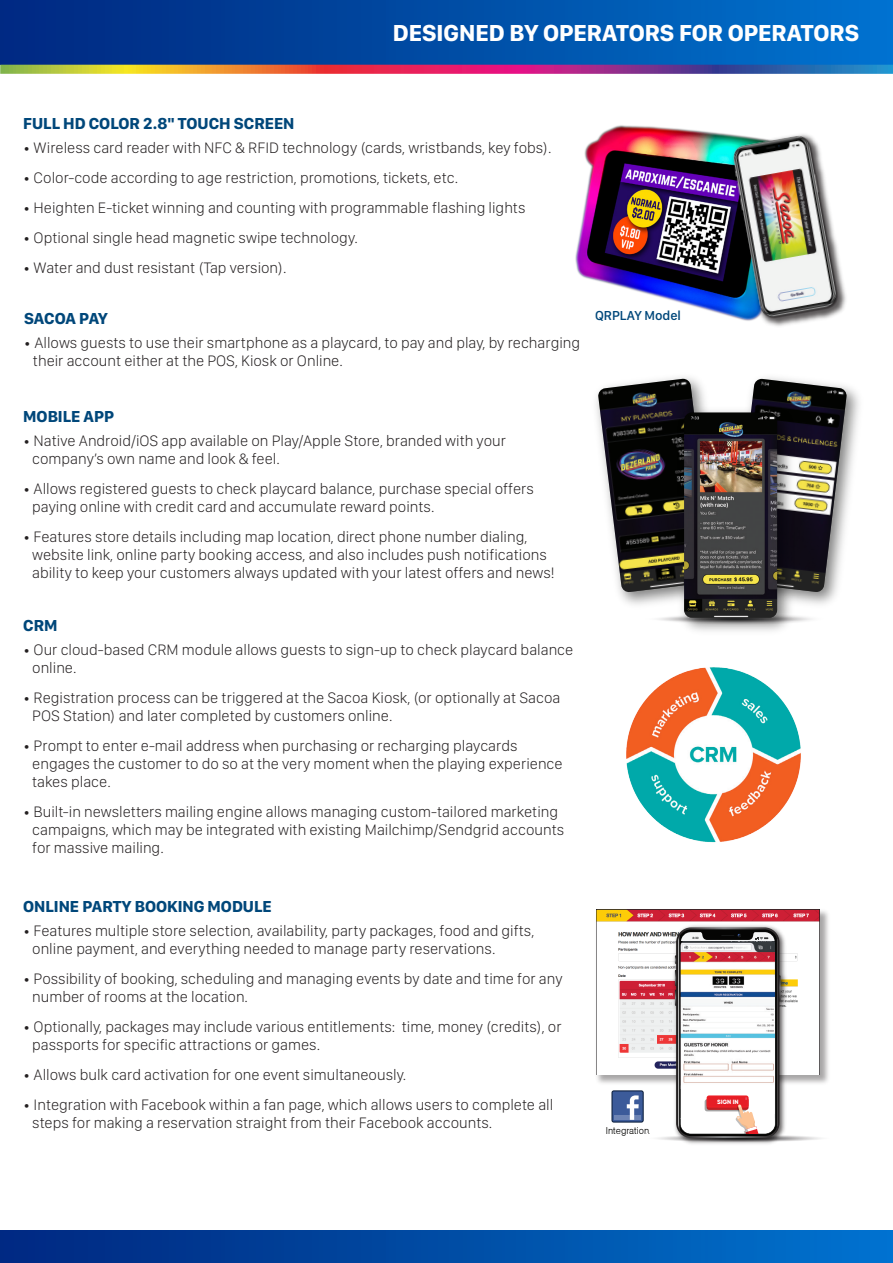
<style>
.page{position:relative;width:893px;height:1263px;background:#fff}
.page>*{position:absolute;margin:0;border:0;box-sizing:border-box;transform-origin:0 0}
.t1{font:700 24px "SF Compact Display";color:#fff}
.t2{font:700 16.5px "SF Compact Display";color:#00477a}
.t3{font:100 15.75px/18px "SF Compact Display";color:#231f20}
.t4{font:500 13.5px "SF Compact Display";color:#00477a}
.t5{font:9.6px "AG Buch BQ Light";color:#050504}
.t6{font:800 6.15px "Gilroy";color:#fff}
.t7{font:700 3.15px "Aileron";color:#323333}
</style>
<div class="page">
<div style="left:0;top:0;width:893px;height:65px;background:linear-gradient(to right,#00277e,#0073ce)"></div>
<div style="left:0;top:1230px;width:893px;height:33px;background:linear-gradient(to right,#00277e,#0073ce)"></div>
<svg style="left:0;top:65px;width:893px;height:9px"></svg>
<img style="left:626px;top:667px;width:175px;height:176px">
<img style="left:819px;top:909px;width:10px;height:175px">
<svg style="left:647px;top:1134px;width:184px;height:8px"></svg>
<img style="left:670px;top:1138px;width:120px;height:6px">
<svg style="left:596px;top:909px;width:223px;height:229px"></svg>
<img style="left:596px;top:377px;width:97px;height:228px">
<img style="left:598px;top:379px;width:107px;height:213px">
<img style="left:760px;top:377px;width:99px;height:227px">
<img style="left:750px;top:379px;width:97px;height:213px">
<svg style="left:653px;top:612px;width:171px;height:13px"></svg>
<img style="left:673px;top:401px;width:126px;height:230px">
<img style="left:684px;top:412px;width:93px;height:206px">
<img style="left:575px;top:125px;width:151px;height:191px">
<img style="left:726px;top:133px;width:120px;height:193px">
<h1 class="t1" style="left:393px;top:19px;width:468px">DESIGNED BY OPERATORS FOR OPERATORS</h1>
<p class="t2" style="left:23px;top:113px;width:273px">FULL HD COLOR 2.8" TOUCH SCREEN</p>
<p class="t3" style="left:23px;top:138px;width:530px">• Wireless card reader with NFC &amp; RFID technology (cards, wristbands, key fobs).</p>
<p class="t3" style="left:23px;top:168px;width:436px">• Color-code according to age restriction, promotions, tickets, etc.</p>
<p class="t3" style="left:23px;top:198px;width:504px">• Heighten E-ticket winning and counting with programmable flashing lights</p>
<p class="t3" style="left:23px;top:228px;width:336px">• Optional single head magnetic swipe technology.</p>
<p class="t3" style="left:23px;top:258px;width:265px">• Water and dust resistant (Tap version).</p>
<p class="t2" style="left:24px;top:309px;width:85px">SACOA PAY</p>
<p class="t3" style="left:33px;top:334px;width:549px;text-indent:-9px">• Allows guests to use their smartphone as a playcard, to pay and play, by recharging their account either at the POS, Kiosk or Online.</p>
<p class="t4" style="left:595px;top:304px;width:87px">QRPLAY Model</p>
<p class="t2" style="left:23px;top:407px;width:92px">MOBILE APP</p>
<p class="t3" style="left:32px;top:431px;width:475px;text-indent:-9px">• Native Android/iOS app available on Play/Apple Store, branded with your company’s own name and look &amp; feel.</p>
<p class="t3" style="left:32px;top:479px;width:503px;text-indent:-9px">• Allows registered guests to check playcard balance, purchase special offers paying online with credit card and accumulate reward points.</p>
<p class="t3" style="left:32px;top:527px;width:524px;text-indent:-9px">• Features store details including map location, direct phone number dialing, website link, online party booking access, and also includes push notifications ability to keep your customers always updated with your latest offers and news!</p>
<p class="t2" style="left:23px;top:616px;width:36px">CRM</p>
<p class="t3" style="left:32px;top:641px;width:543px;text-indent:-9px">• Our cloud-based CRM module allows guests to sign-up to check playcard balance online.</p>
<p class="t3" style="left:32px;top:689px;width:530px;text-indent:-9px">• Registration process can be triggered at the Sacoa Kiosk, (or optionally at Sacoa<br>POS Station) and later completed by customers online.</p>
<p class="t3" style="left:32px;top:737px;width:532px;text-indent:-9px">• Prompt to enter e-mail address when purchasing or recharging playcards engages the customer to do so at the very moment when the playing experience takes place.</p>
<p class="t3" style="left:32px;top:803px;width:534px;text-indent:-9px">• Built-in newsletters mailing engine allows managing custom-tailored marketing campaigns, which may be integrated with existing Mailchimp/Sendgrid accounts for massive mailing.</p>
<p class="t2" style="left:23px;top:896px;width:250px">ONLINE PARTY BOOKING MODULE</p>
<p class="t3" style="left:32px;top:921px;width:503px;text-indent:-9px">• Features multiple store selection, availability, party packages, food and gifts, online payment, and everything needed to manage party reservations.</p>
<p class="t3" style="left:32px;top:969px;width:532px;text-indent:-9px">• Possibility of booking, scheduling and managing events by date and time for any number of rooms at the location.</p>
<p class="t3" style="left:32px;top:1017px;width:531px;text-indent:-9px">• Optionally, packages may include various entitlements: time, money (credits), or passports for specific attractions or games.</p>
<p class="t3" style="left:23px;top:1065px;width:385px">• Allows bulk card activation for one event simultaneously.</p>
<p class="t3" style="left:32px;top:1095px;width:523px;text-indent:-9px">• Integration with Facebook within a fan page, which allows users to complete all steps for making a reservation straight from their Facebook accounts.</p>
<p class="t7" style="left:692px;top:936px;width:8px">8:30</p>
<p class="t5" style="left:606px;top:1125px;width:45px">Integration</p>
<p class="t6" style="left:717px;top:1098px;width:23px">SIGN IN</p>
</div>
